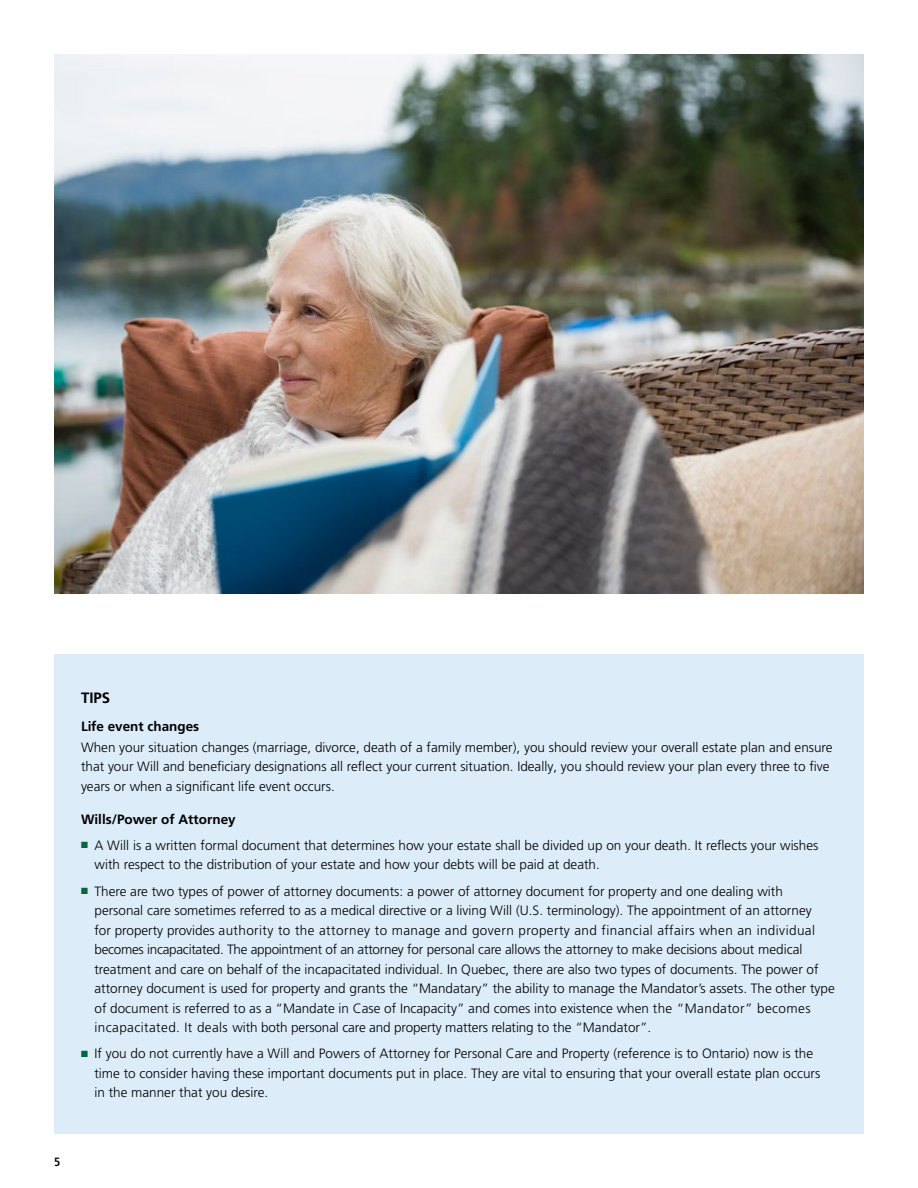
<style>
.page{position:relative;width:918px;height:1188px;background:#fff}
.page>*{position:absolute;margin:0;border:0;box-sizing:border-box;transform-origin:0 0}
.Box_Text_-_Head{font:700 15px "Frutiger LT Pro";color:#000}
.Box_Text{font:300 13.5px/19.5px "Frutiger LT Pro";color:#000}
.Box_Text-2{font:700 13.5px "Frutiger LT Pro";color:#000}
.Box_Text_-_Head-2{font:700 13.5px "Frutiger LT Pro";color:#000}
.t1{font:700 condensed 12px "Frutiger LT Pro";color:#000}
.s1{color:#00673e}
</style>
<div class="page">
<div style="left:54px;top:655px;width:810px;height:479px;background:#dcecf9"></div>
<img style="left:54px;top:54px;width:810px;height:540px">
<h5 class="Box_Text_-_Head" style="left:81px;top:689px;width:31px">TIPS</h5>
<h5 class="Box_Text_-_Head-2" style="left:81px;top:718px;width:120px">Life event changes</h5>
<p class="Box_Text" style="left:81px;top:737px;width:753px">When your situation changes (marriage, divorce, death of a family member), you should review your overall estate plan and ensure that your Will and beneficiary designations all reflect your current situation. Ideally, you should review your plan every three to five years or when a significant life event occurs.</p>
<p class="Box_Text-2" style="left:81px;top:811px;width:156px">Wills/Power of Attorney</p>
<p class="Box_Text" style="left:94px;top:835px;width:725px;text-indent:-14px"><span class="s1">■</span> A Will is a written formal document that determines how your estate shall be divided up on your death. It reflects your wishes with respect to the distribution of your estate and how your debts will be paid at death.</p>
<p class="Box_Text" style="left:94px;top:881px;width:742px;text-indent:-14px"><span class="s1">■</span> There are two types of power of attorney documents: a power of attorney document for property and one dealing with personal care sometimes referred to as a medical directive or a living Will (U.S. terminology). The appointment of an attorney<br>for property provides authority to the attorney to manage and govern property and financial affairs when an individual becomes incapacitated. The appointment of an attorney for personal care allows the attorney to make decisions about medical treatment and care on behalf of the incapacitated individual. In Quebec, there are also two types of documents. The power of attorney document is used for property and grants the “Mandatary” the ability to manage the Mandator’s assets. The other type of document is referred to as a “Mandate in Case of Incapacity” and comes into existence when the “Mandator” becomes incapacitated. It deals with both personal care and property matters relating to the “Mandator”.</p>
<p class="Box_Text" style="left:94px;top:1044px;width:727px;text-indent:-14px"><span class="s1">■</span> If you do not currently have a Will and Powers of Attorney for Personal Care and Property (reference is to Ontario) now is the time to consider having these important documents put in place. They are vital to ensuring that your overall estate plan occurs in the manner that you desire.</p>
<p class="t1" style="left:54px;top:1154px;width:8px">5</p>
</div>
